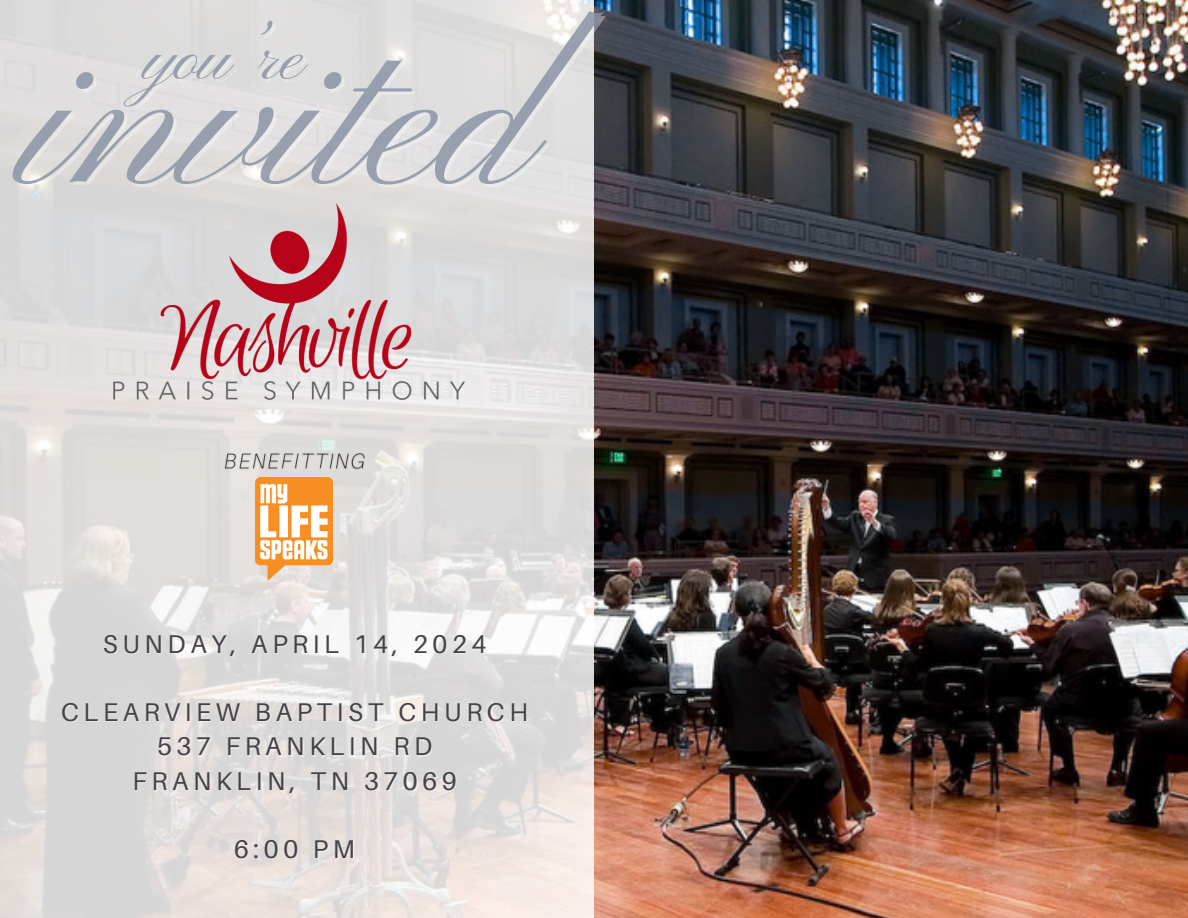
<style>
.page{position:relative;width:1188px;height:918px;background:#fff}
.page>*{position:absolute;margin:0;border:0;box-sizing:border-box;transform-origin:0 0}
.t1{font:221.7px "Pinyon Script";color:#8a94a5}
.t2{font:72px "Pinyon Script";color:#8a94a5}
.t3{font:25.5px "Aileron";letter-spacing:.18em;color:#444147}
</style>
<div class="page">
<img style="left:594px;top:0;width:594px;height:918px">
<svg style="left:0;top:0;width:594px;height:918px;background:#e0dedd"></svg>
<img style="left:114px;top:204px;width:351px;height:196px">
<img style="left:220px;top:448px;width:150px;height:27px">
<img style="left:256px;top:477px;width:76px;height:104px">
<h1 class="t1" style="left:33px;top:-7px;width:513px">invited</h1>
<h2 class="t2" style="left:147px;top:17px;width:161px">you’re</h2>
<h1 class="t3" style="left:103px;top:628px;width:385px">SUNDAY, APRIL 14, 2024</h1>
<h2 class="t3" style="left:61px;top:696px;width:469px">CLEARVIEW BAPTIST CHURCH</h2>
<p class="t3" style="left:157px;top:731px;width:277px">537 FRANKLIN RD</p>
<p class="t3" style="left:132px;top:765px;width:326px">FRANKLIN, TN 37069</p>
<h3 class="t3" style="left:234px;top:833px;width:123px">6:00 PM</h3>
</div>
